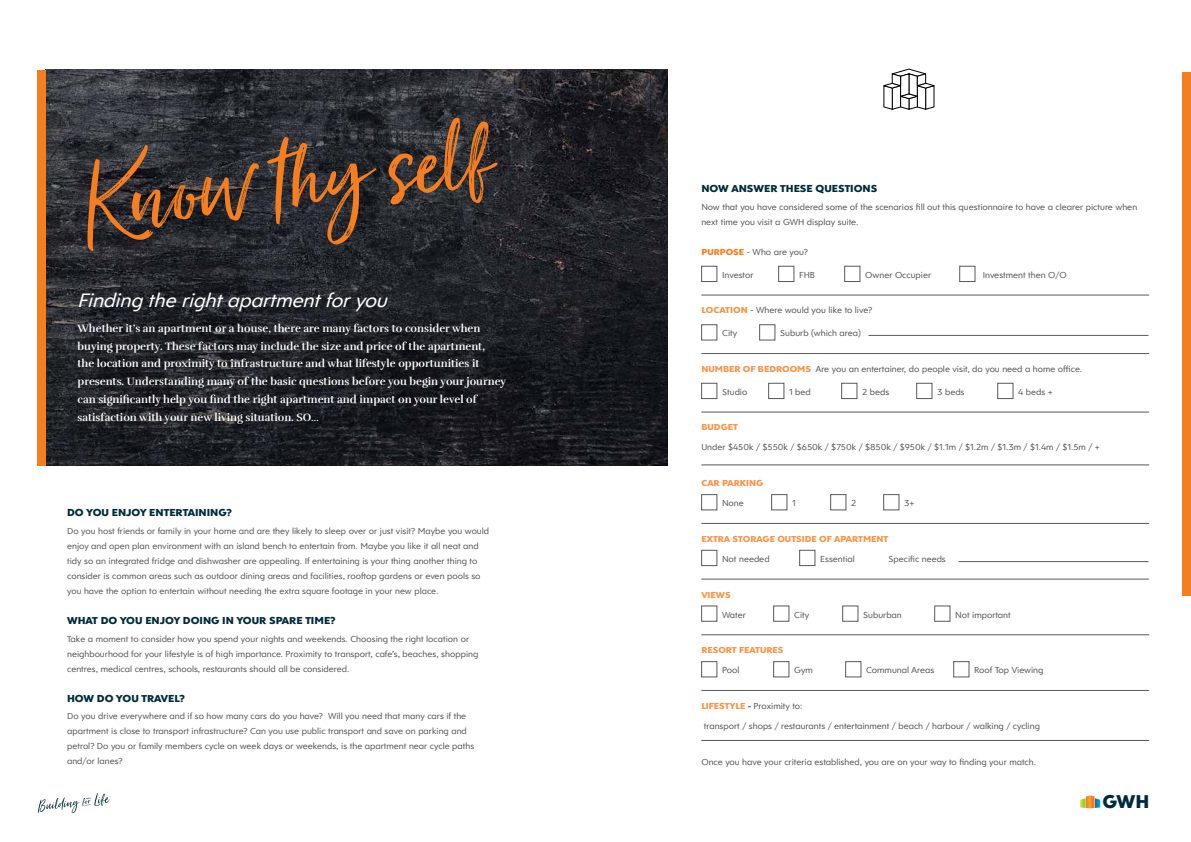
<style>
.page{position:relative;width:1191px;height:842px;background:#fff}
.page>*{position:absolute;margin:0;border:0;box-sizing:border-box;transform-origin:0 0}
.t1{font:123.8px "Just Lovely";color:#f57e20}
.t2{font:italic 20px "Clarika Geometric";color:#fff}
.t3{font:800 19.2px "Clarika Geometric";color:#002c38}
.t4{font:700 10.9px/17.9px "Rufina";color:#fff}
.t5{font:800 10.5px "Clarika Geometric";color:#002b38}
.t6{font:9px/15px "Clarika Geometric";color:#58595b}
.t7{font:800 9px "Clarika Geometric";color:#f79548}
.s1{font-weight:800;color:#f57e20}
.s2{font-weight:800;color:#f79548}
.s3{font-weight:800}
</style>
<div class="page">
<img style="left:46px;top:70px;width:621px;height:396px">
<svg style="left:1080px;top:795px;width:20px;height:13px"></svg>
<div style="left:1182px;top:72px;width:9px;height:523px;background:#f57e20"></div>
<hr style="left:701px;top:295px;width:448px;height:1px;background:#58595b">
<hr style="left:701px;top:353px;width:448px;height:1px;background:#58595b">
<hr style="left:701px;top:412px;width:448px;height:1px;background:#58595b">
<hr style="left:701px;top:465px;width:448px;height:1px;background:#58595b">
<hr style="left:701px;top:523px;width:448px;height:1px;background:#58595b">
<hr style="left:701px;top:579px;width:448px;height:1px;background:#58595b">
<hr style="left:701px;top:634px;width:448px;height:1px;background:#58595b">
<hr style="left:701px;top:690px;width:448px;height:1px;background:#58595b">
<hr style="left:701px;top:740px;width:448px;height:1px;background:#58595b">
<div style="left:701px;top:266px;width:16px;height:16px;border:1px solid #58595b"></div>
<div style="left:778px;top:266px;width:16px;height:16px;border:1px solid #58595b"></div>
<div style="left:844px;top:266px;width:16px;height:16px;border:1px solid #58595b"></div>
<div style="left:959px;top:266px;width:16px;height:16px;border:1px solid #58595b"></div>
<div style="left:701px;top:324px;width:16px;height:16px;border:1px solid #58595b"></div>
<div style="left:759px;top:324px;width:16px;height:16px;border:1px solid #58595b"></div>
<div style="left:701px;top:383px;width:16px;height:16px;border:1px solid #58595b"></div>
<div style="left:768px;top:383px;width:16px;height:16px;border:1px solid #58595b"></div>
<div style="left:841px;top:383px;width:16px;height:16px;border:1px solid #58595b"></div>
<div style="left:916px;top:383px;width:16px;height:16px;border:1px solid #58595b"></div>
<div style="left:997px;top:383px;width:16px;height:16px;border:1px solid #58595b"></div>
<div style="left:701px;top:494px;width:16px;height:16px;border:1px solid #58595b"></div>
<div style="left:771px;top:494px;width:16px;height:16px;border:1px solid #58595b"></div>
<div style="left:830px;top:494px;width:16px;height:16px;border:1px solid #58595b"></div>
<div style="left:883px;top:494px;width:16px;height:16px;border:1px solid #58595b"></div>
<div style="left:701px;top:550px;width:16px;height:16px;border:1px solid #58595b"></div>
<div style="left:799px;top:550px;width:16px;height:16px;border:1px solid #58595b"></div>
<div style="left:701px;top:606px;width:16px;height:15px;border:1px solid #58595b"></div>
<div style="left:773px;top:606px;width:16px;height:15px;border:1px solid #58595b"></div>
<div style="left:842px;top:606px;width:16px;height:15px;border:1px solid #58595b"></div>
<div style="left:934px;top:606px;width:16px;height:15px;border:1px solid #58595b"></div>
<div style="left:701px;top:661px;width:16px;height:16px;border:1px solid #58595b"></div>
<div style="left:773px;top:661px;width:16px;height:16px;border:1px solid #58595b"></div>
<div style="left:845px;top:661px;width:16px;height:16px;border:1px solid #58595b"></div>
<div style="left:953px;top:661px;width:16px;height:16px;border:1px solid #58595b"></div>
<div style="left:37px;top:70px;width:9px;height:396px;background:#f57e20"></div>
<svg style="left:883px;top:69px;width:51px;height:40px"></svg>
<hr style="left:958px;top:561px;width:190px;height:1px;background:#58595b">
<hr style="left:868px;top:335px;width:280px;height:1px;background:#58595b">
<svg style="left:38px;top:793px;width:73px;height:20px"></svg>
<h1 class="t1" style="left:78px;top:128px;width:409px;rotate:-7deg">Know thy self</h1>
<h2 class="t2" style="left:77px;top:287px;width:318px">Findingtherightapartmentforyou</h2>
<p class="t4" style="left:77px;top:319px;width:430px">Whether it’s an apartment or a house, there are many factors to consider when buying property. These factors may include the size and price of the apartment,<br>the location and proximity to infrastructure and what lifestyle opportunities it presents. Understanding many of the basic questions before you begin your journey can significantly help you find the right apartment and impact on your level of satisfaction with your new living situation. SO…</p>
<p class="t5" style="left:67px;top:505px;width:166px">DO YOU ENJOY ENTERTAINING?</p>
<p class="t6" style="left:67px;top:523px;width:423px">Do you host friends or family in your home and are they likely to sleep over or just visit? Maybe you would enjoy and open plan environment with an island bench to entertain from. Maybe you like it all neat and tidy so an integrated fridge and dishwasher are appealing. If entertaining is your thing another thing to consider is common areas such as outdoor dining areas and facilities, rooftop gardens or even pools so you have the option to entertain without needing the extra square footage in your new place.</p>
<p class="t5" style="left:67px;top:613px;width:270px">WHAT DO YOU ENJOY DOING IN YOUR SPARE TIME?</p>
<p class="t6" style="left:67px;top:631px;width:413px">Take a moment to consider how you spend your nights and weekends. Choosing the right location or neighbourhood for your lifestyle is of high importance. Proximity to transport, cafe’s, beaches, shopping centres, medical centres, schools, restaurants should all be considered.</p>
<p class="t5" style="left:67px;top:690px;width:119px">HOW DO YOU TRAVEL?</p>
<p class="t6" style="left:67px;top:709px;width:409px">Do you drive everywhere and if so how many cars do you have? Will you need that many cars if the apartment is close to transport infrastructure? Can you use public transport and save on parking and petrol? Do you or family members cycle on week days or weekends, is the apartment near cycle paths and/or lanes?</p>
<p class="t5" style="left:701px;top:181px;width:178px">NOW ANSWER THESE QUESTIONS</p>
<p class="t6" style="left:701px;top:199px;width:437px">Now that you have considered some of the scenarios fill out this questionnaire to have a clearer picture when next time you visit a GWH display suite.</p>
<p class="t6" style="left:701px;top:244px;width:108px"><span class="s1">PURPOSE</span> - Who are you?</p>
<p class="t6" style="left:722px;top:267px;width:33px">Investor</p>
<p class="t6" style="left:799px;top:267px;width:17px">FHB</p>
<p class="t6" style="left:865px;top:267px;width:67px">Owner Occupier</p>
<p class="t6" style="left:982px;top:267px;width:86px">Investment then O/O</p>
<p class="t6" style="left:701px;top:303px;width:172px"><span class="s2">LOCATION</span> - Where would you like to live?</p>
<p class="t6" style="left:722px;top:325px;width:17px">City</p>
<p class="t6" style="left:780px;top:325px;width:82px">Suburb (which area)</p>
<p class="t6" style="left:701px;top:361px;width:382px"><span class="s2">NUMBER OF BEDROOMS</span> Are you an entertainer, do people visit, do you need a home office.</p>
<p class="t6" style="left:722px;top:384px;width:27px">Studio</p>
<p class="t6" style="left:789px;top:384px;width:23px">1 bed</p>
<p class="t6" style="left:862px;top:384px;width:29px">2 beds</p>
<p class="t6" style="left:937px;top:384px;width:29px">3 beds</p>
<p class="t6" style="left:1018px;top:384px;width:36px">4 beds +</p>
<p class="t7" style="left:701px;top:421px;width:38px">BUDGET</p>
<p class="t6" style="left:701px;top:440px;width:400px">Under $450k / $550k / $650k / $750k / $850k / $950k / $1.1m / $1.2m / $1.3m / $1.4m / $1.5m / +</p>
<p class="t7" style="left:701px;top:477px;width:63px">CAR PARKING</p>
<p class="t6" style="left:722px;top:495px;width:23px">None</p>
<p class="t6" style="left:792px;top:495px;width:5px">1</p>
<p class="t6" style="left:851px;top:495px;width:7px">2</p>
<p class="t6" style="left:904px;top:495px;width:12px">3+</p>
<p class="t7" style="left:701px;top:532px;width:188px">EXTRA STORAGE OUTSIDE OF APARTMENT</p>
<p class="t6" style="left:722px;top:551px;width:49px">Not needed</p>
<p class="t6" style="left:820px;top:551px;width:36px">Essential</p>
<p class="t6" style="left:888px;top:551px;width:59px">Specific needs</p>
<p class="t7" style="left:701px;top:588px;width:31px">VIEWS</p>
<p class="t6" style="left:722px;top:607px;width:25px">Water</p>
<p class="t6" style="left:794px;top:607px;width:17px">City</p>
<p class="t6" style="left:863px;top:607px;width:40px">Suburban</p>
<p class="t6" style="left:955px;top:607px;width:57px">Not important</p>
<p class="t7" style="left:701px;top:644px;width:84px">RESORT FEATURES</p>
<p class="t6" style="left:722px;top:662px;width:19px">Pool</p>
<p class="t6" style="left:794px;top:662px;width:20px">Gym</p>
<p class="t6" style="left:866px;top:662px;width:70px">Communal Areas</p>
<p class="t6" style="left:974px;top:662px;width:71px">Roof Top Viewing</p>
<p class="t6" style="left:701px;top:698px;width:103px"><span class="s2">LIFESTYLE</span> <span class="s3">-</span> Proximity to:</p>
<p class="t6" style="left:704px;top:718px;width:338px">transport / shops / restaurants / entertainment / beach / harbour / walking / cycling</p>
<p class="t6" style="left:701px;top:754px;width:336px">Once you have your criteria established, you are on your way to finding your match.</p>
<h3 class="t3" style="left:1102px;top:788px;width:48px">GWH</h3>
</div>
